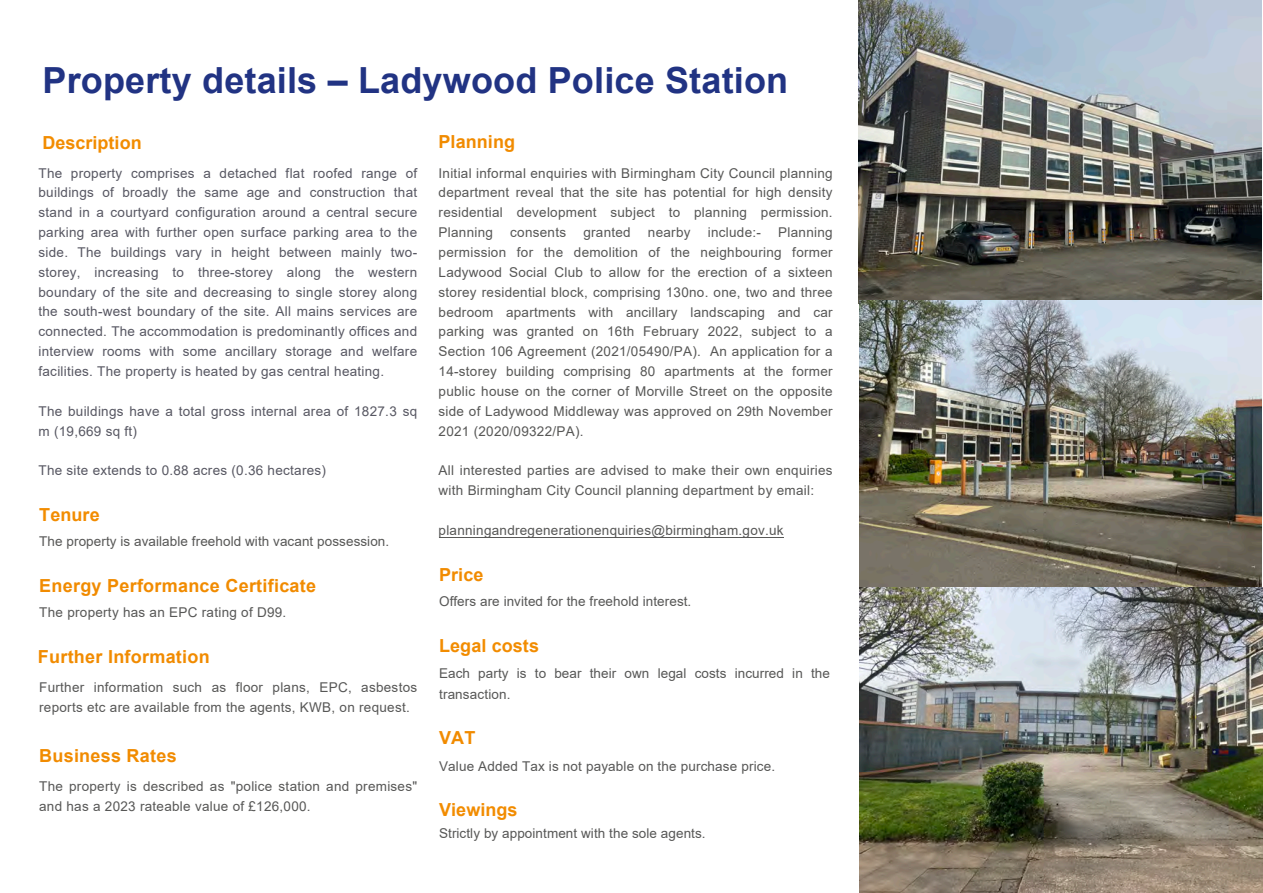
<style>
.page{position:relative;width:1263px;height:893px;background:#fff}
.page>*{position:absolute;margin:0;border:0;box-sizing:border-box;transform-origin:0 0}
.t1{font:700 36px "Arial";letter-spacing:.005em;color:#213383}
.t2{font:700 18px "Arial";letter-spacing:.015em;color:#f18b00}
.t3{font:700 18px "Arial";letter-spacing:.005em;color:#f28c00}
.t4{font:13.5px/19.8px "Arial";letter-spacing:.02em;color:#575756}
.t5{font:13.5px/19.8px "Arial";letter-spacing:.02em;color:#575762;text-align:justify}
</style>
<div class="page">
<hr style="left:439px;top:537px;width:344px;height:1px;background:#575756">
<img style="left:859px;top:1px;width:403px;height:299px">
<img style="left:859px;top:300px;width:403px;height:302px">
<img style="left:860px;top:588px;width:403px;height:304px">
<h1 class="t1" style="left:43px;top:54px;width:747px">Property details – Ladywood Police Station</h1>
<h2 class="t3" style="left:42px;top:130px;width:101px">Description</h2>
<h2 class="t2" style="left:439px;top:129px;width:78px">Planning</h2>
<p class="t4" style="left:439px;top:163px;width:396px;text-align:justify">Initial informal enquiries with Birmingham City Council planning department reveal that the site has potential for high density residential development subject to planning permission.<br>Planning</p>
<p class="t5" style="left:39px;top:163px;width:380px">The property comprises a detached flat roofed range of buildings of broadly the same age and construction that stand in a courtyard configuration around a central secure parking area with further open surface parking area to the side. The buildings vary in height between mainly two&shy;storey, increasing to three-storey along the western boundary of the site and decreasing to single storey along the south-west boundary of the site. All mains services are connected. The accommodation is predominantly offices and interview rooms with some ancillary storage and welfare facilities. The property is heated by gas central heating.</p>
<p class="t5" style="left:39px;top:401px;width:380px">The buildings have a total gross internal area of 1827.3 sq m (19,669 sq ft)</p>
<p class="t5" style="left:39px;top:460px;width:289px">The site extends to 0.88 acres (0.36 hectares)</p>
<h2 class="t3" style="left:39px;top:502px;width:62px">Tenure</h2>
<p class="t4" style="left:39px;top:531px;width:352px">The property is available freehold with vacant possession.</p>
<h2 class="t2" style="left:39px;top:573px;width:278px">Energy Performance Certificate</h2>
<p class="t4" style="left:39px;top:602px;width:249px">The property has an EPC rating of D99.</p>
<h2 class="t2" style="left:38px;top:644px;width:173px">Further Information</h2>
<p class="t4" style="left:39px;top:677px;width:379px">Further information such as floor plans, EPC, asbestos reports etc are available from the agents, KWB, on request.</p>
<h2 class="t2" style="left:39px;top:743px;width:139px">Business Rates</h2>
<p class="t4" style="left:39px;top:776px;width:379px">The property is described as "police station and premises" and has a 2023 rateable value of £126,000.</p>
<p class="t4" style="left:439px;top:222px;width:396px;text-align:justify;text-indent:340px">Planning permission for the demolition of the neighbouring former Ladywood Social Club to allow for the erection of a sixteen storey residential block, comprising 130no. one, two and three bedroom apartments with ancillary landscaping and car parking was granted on 16th February 2022, subject to a Section 106 Agreement (2021/05490/PA). An application for a 14-storey building comprising 80 apartments at the former public house on the corner of Morville Street on the opposite side of Ladywood Middleway was approved on 29th November 2021 (2020/09322/PA).</p>
<p class="t4" style="left:439px;top:461px;width:396px">All interested parties are advised to make their own enquiries with Birmingham City Council planning department by email:</p>
<p class="t4" style="left:439px;top:520px;width:347px">planningandregenerationenquiries@birmingham.gov.uk</p>
<h2 class="t2" style="left:439px;top:562px;width:46px">Price</h2>
<p class="t4" style="left:439px;top:592px;width:254px">Offers are invited for the freehold interest.</p>
<h2 class="t3" style="left:439px;top:633px;width:101px">Legal costs</h2>
<p class="t4" style="left:439px;top:663px;width:392px;line-height:20.7px">Each party is to bear their own legal costs incurred in the transaction.</p>
<h2 class="t2" style="left:439px;top:725px;width:38px">VAT</h2>
<p class="t4" style="left:439px;top:756px;width:338px">Value Added Tax is not payable on the purchase price.</p>
<h2 class="t3" style="left:439px;top:797px;width:80px">Viewings</h2>
<p class="t4" style="left:439px;top:823px;width:268px">Strictly by appointment with the sole agents.</p>
<p class="t4" style="left:510px;top:222px;width:57px">consents</p>
<p class="t4" style="left:583px;top:222px;width:49px">granted</p>
<p class="t4" style="left:648px;top:222px;width:44px">nearby</p>
<p class="t4" style="left:708px;top:222px;width:55px">include:-</p>
</div>
